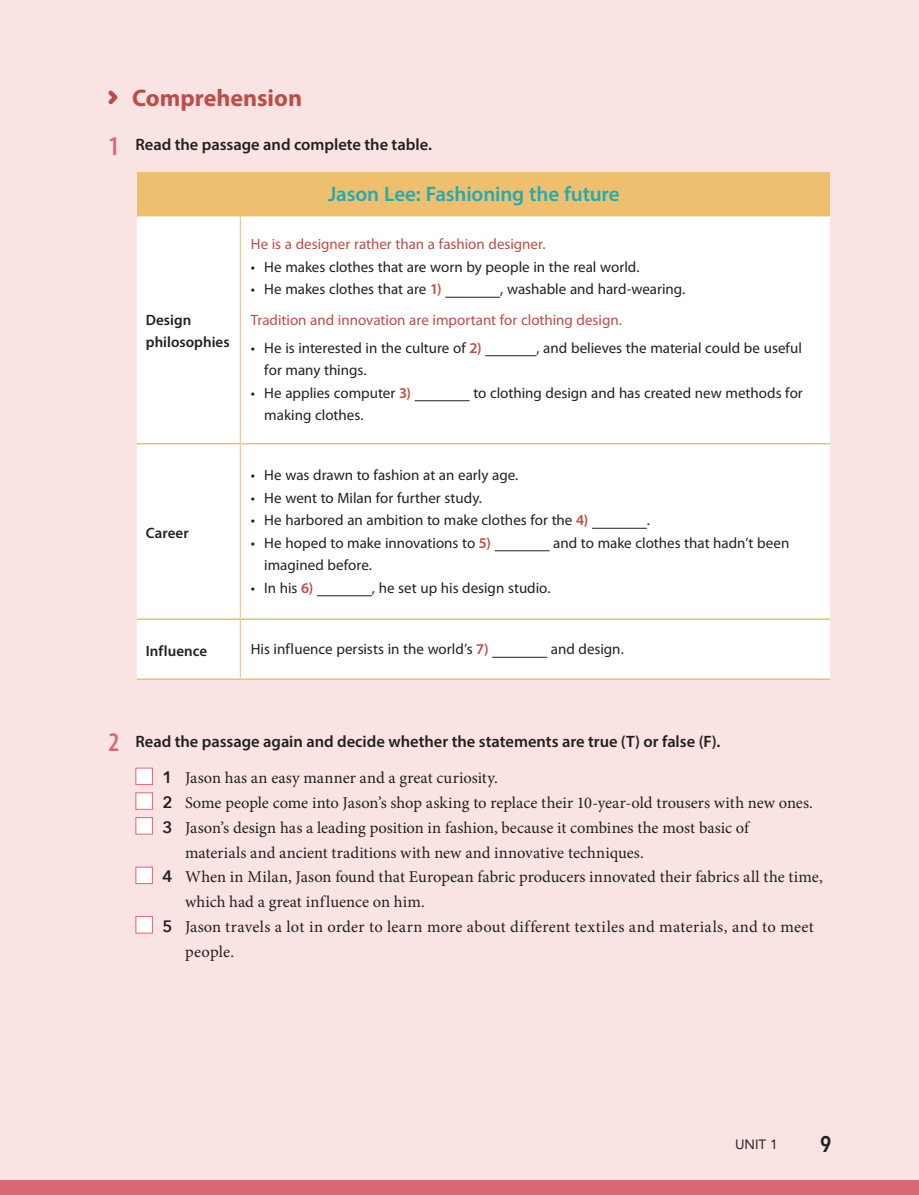
<style>
.page{position:relative;width:919px;height:1195px;background:#fff}
.page>*{position:absolute;margin:0;border:0;box-sizing:border-box;transform-origin:0 0}
.t1{font:700 24px "Myriad Pro";color:#bd4c47}
.t2{font:600 22.5px "Avenir Next Condensed";color:#231f20}
.t3{font:600 21px "Myriad Pro";letter-spacing:-.005em;color:#23abb3}
.t4{font:16.5px "Minion Pro";letter-spacing:.005em;color:#231f20}
.t5{font:600 16.5px "Myriad Pro";color:#231f20}
.t6{font:15px "Myriad Pro";color:#231f20}
.t7{font:15px "Myriad Pro";color:#bd4c47}
.t8{font:600 15px/22.5px "Myriad Pro";color:#231f20}
.t9{font:13.5px "Avenir";color:#231f20}
.s1{font-stretch:condensed;font-size:27px;color:#db6774}
.s2{font-weight:600;color:#bd4c47}
.s3{font-family:"Avenir Next";font-weight:600}
</style>
<div class="page">
<div style="left:0;top:0;width:918px;height:1195px;background:#f9e4e3"></div>
<div style="left:0;top:1180px;width:918px;height:15px;background:#db6774"></div>
<svg style="left:108px;top:90px;width:10px;height:15px"></svg>
<div style="left:135px;top:768px;width:18px;height:17px;background:#fff;border:1px solid #db6774"></div>
<div style="left:135px;top:792px;width:18px;height:18px;background:#fff;border:1px solid #db6774"></div>
<div style="left:135px;top:817px;width:18px;height:17px;background:#fff;border:1px solid #db6774"></div>
<div style="left:135px;top:867px;width:18px;height:17px;background:#fff;border:1px solid #db6774"></div>
<div style="left:135px;top:916px;width:18px;height:17px;background:#fff;border:1px solid #db6774"></div>
<div style="left:137px;top:216px;width:692px;height:462px;background:#fff"></div>
<hr style="left:137px;top:215px;width:103px;height:1px;background:#edbf6e">
<hr style="left:240px;top:215px;width:589px;height:1px;background:#edbf6e">
<hr style="left:137px;top:443px;width:103px;height:1px;background:#edbf6e">
<hr style="left:240px;top:443px;width:589px;height:1px;background:#edbf6e">
<hr style="left:137px;top:618px;width:103px;height:2px;background:#edbf6e">
<hr style="left:240px;top:618px;width:589px;height:2px;background:#edbf6e">
<hr style="left:137px;top:678px;width:103px;height:2px;background:#edbf6e">
<hr style="left:240px;top:678px;width:589px;height:2px;background:#edbf6e">
<hr style="left:240px;top:216px;width:1px;height:227px;background:#edbf6e">
<hr style="left:240px;top:444px;width:1px;height:174px;background:#edbf6e">
<hr style="left:240px;top:620px;width:1px;height:58px;background:#edbf6e">
<hr style="left:445px;top:297px;width:55px;height:1px;background:#231f20">
<hr style="left:485px;top:355px;width:51px;height:1px;background:#231f20">
<hr style="left:414px;top:400px;width:55px;height:1px;background:#231f20">
<hr style="left:592px;top:528px;width:55px;height:1px;background:#231f20">
<hr style="left:494px;top:550px;width:55px;height:1px;background:#231f20">
<hr style="left:317px;top:595px;width:55px;height:1px;background:#231f20">
<hr style="left:492px;top:657px;width:55px;height:1px;background:#231f20">
<div style="left:137px;top:172px;width:692px;height:43px;background:#edbf6e"></div>
<h1 class="t1" style="left:132px;top:82px;width:171px">Comprehension</h1>
<p class="t5" style="left:108px;top:134px;width:325px"><span class="s1">1</span> Read the passage and complete the table.</p>
<p class="t8" style="left:146px;top:308px;width:85px">Design philosophies</p>
<p class="t8" style="left:146px;top:521px;width:44px">Career</p>
<h3 class="t3" style="left:328px;top:180px;width:293px">Jason Lee: Fashioning the future</h3>
<p class="t7" style="left:251px;top:235px;width:296px">He is a designer rather than a fashion designer.</p>
<p class="t6" style="left:251px;top:257px;width:390px">• He makes clothes that are worn by people in the real world.</p>
<p class="t6" style="left:251px;top:280px;width:192px">• He makes clothes that are <span class="s2">1)</span></p>
<p class="t6" style="left:500px;top:280px;width:187px">, washable and hard-wearing.</p>
<p class="t7" style="left:251px;top:311px;width:372px">Tradition and innovation are important for clothing design.</p>
<p class="t6" style="left:251px;top:338px;width:232px">• He is interested in the culture of <span class="s2">2)</span></p>
<p class="t6" style="left:536px;top:338px;width:267px">, and believes the material could be useful</p>
<p class="t6" style="left:264px;top:361px;width:104px">for many things.</p>
<p class="t6" style="left:251px;top:383px;width:162px">• He applies computer <span class="s2">3)</span></p>
<p class="t6" style="left:473px;top:383px;width:331px">to clothing design and has created new methods for</p>
<p class="t6" style="left:264px;top:406px;width:101px">making clothes.</p>
<p class="t6" style="left:251px;top:466px;width:269px">• He was drawn to fashion at an early age.</p>
<p class="t6" style="left:251px;top:488px;width:232px">• He went to Milan for further study.</p>
<p class="t6" style="left:251px;top:511px;width:339px">• He harbored an ambition to make clothes for the <span class="s2">4)</span></p>
<p class="t6" style="left:647px;top:511px;width:5px">.</p>
<p class="t6" style="left:251px;top:533px;width:242px">• He hoped to make innovations to <span class="s2">5)</span></p>
<p class="t6" style="left:553px;top:533px;width:238px">and to make clothes that hadn’t been</p>
<p class="t6" style="left:264px;top:556px;width:109px">imagined before.</p>
<p class="t6" style="left:251px;top:578px;width:64px">• In his <span class="s2">6)</span></p>
<p class="t6" style="left:372px;top:578px;width:180px">, he set up his design studio.</p>
<p class="t8" style="left:146px;top:639px;width:63px">Influence</p>
<p class="t6" style="left:251px;top:640px;width:239px">His influence persists in the world’s <span class="s2">7)</span></p>
<p class="t6" style="left:551px;top:640px;width:74px">and design.</p>
<p class="t5" style="left:108px;top:731px;width:613px"><span class="s1">2</span> Read the passage again and decide whether the statements are true (T) or false (F).</p>
<p class="t4" style="left:162px;top:767px;width:337px"><span class="s3">1</span> Jason has an easy manner and a great curiosity.</p>
<p class="t4" style="left:162px;top:792px;width:652px"><span class="s3">2</span> Some people come into Jason’s shop asking to replace their 10-year-old trousers with new ones.</p>
<p class="t4" style="left:162px;top:817px;width:588px"><span class="s3">3</span> Jason’s design has a leading position in fashion, because it combines the most basic of</p>
<p class="t4" style="left:185px;top:841px;width:460px">materials and ancient traditions with new and innovative techniques.</p>
<p class="t4" style="left:162px;top:866px;width:661px"><span class="s3">4</span> When in Milan, Jason found that European fabric producers innovated their fabrics all the time,</p>
<p class="t4" style="left:185px;top:891px;width:241px">which had a great influence on him.</p>
<p class="t4" style="left:162px;top:916px;width:653px"><span class="s3">5</span> Jason travels a lot in order to learn more about different textiles and materials, and to meet</p>
<p class="t4" style="left:185px;top:940px;width:51px">people.</p>
<p class="t9" style="left:735px;top:1134px;width:44px">UNIT 1</p>
<h2 class="t2" style="left:820px;top:1125px;width:13px">9</h2>
</div>
